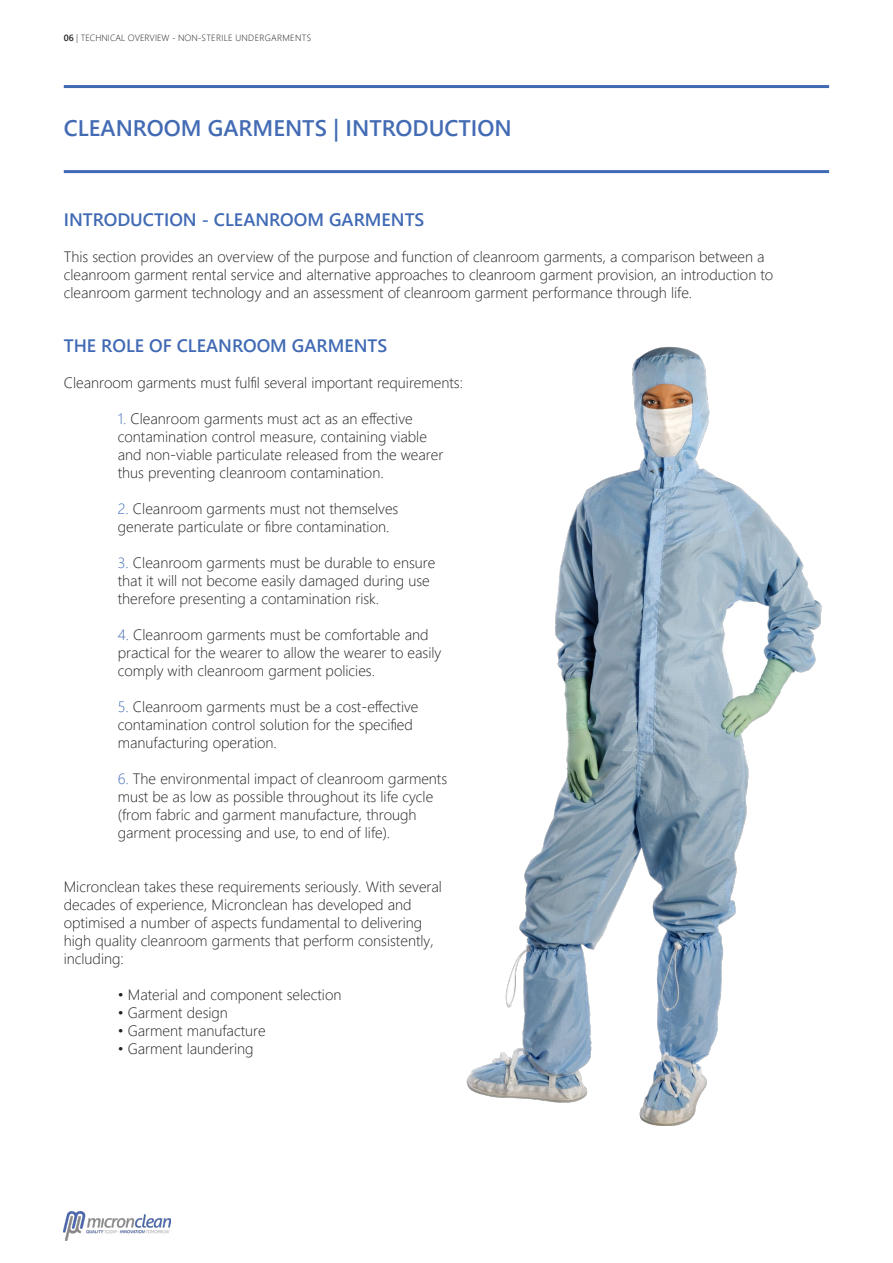
<style>
.page{position:relative;width:893px;height:1263px;background:#fff}
.page>*{position:absolute;margin:0;border:0;box-sizing:border-box;transform-origin:0 0}
.t1{font:600 22.5px "Segoe UI";color:#436bb4}
.t2{font:600 18px "Segoe UI";color:#406ab4}
.t3{font:300 15px/18px "Segoe UI";color:#231f20}
.t4{font:300 9px "Segoe UI";letter-spacing:.035em;color:#231f20}
.s1{font-weight:600}
.s2{color:#406ab4}
</style>
<div class="page">
<img style="left:64px;top:1211px;width:106px;height:29px">
<hr style="left:64px;top:170px;width:765px;height:3px;background:#406ab4">
<hr style="left:64px;top:85px;width:765px;height:3px;background:#406ab4">
<img style="left:466px;top:346px;width:356px;height:780px">
<p class="t4" style="left:64px;top:29px;width:249px"><span class="s1">06</span> | TECHNICAL OVERVIEW - NON-STERILE UNDERGARMENTS</p>
<p class="t1" style="left:64px;top:107px;width:449px">CLEANROOM GARMENTS | INTRODUCTION</p>
<p class="t2" style="left:64px;top:202px;width:362px">INTRODUCTION - CLEANROOM GARMENTS</p>
<p class="t3" style="left:64px;top:246px;width:711px">This section provides an overview of the purpose and function of cleanroom garments, a comparison between a cleanroom garment rental service and alternative approaches to cleanroom garment provision, an introduction to cleanroom garment technology and an assessment of cleanroom garment performance through life.</p>
<p class="t2" style="left:64px;top:328px;width:325px">THE ROLE OF CLEANROOM GARMENTS</p>
<p class="t3" style="left:64px;top:372px;width:401px">Cleanroom garments must fulfil several important requirements:</p>
<p class="t3" style="left:118px;top:408px;width:327px"><span class="s2">1.</span> Cleanroom garments must act as an effective contamination control measure, containing viable and non-viable particulate released from the wearer thus preventing cleanroom contamination.</p>
<p class="t3" style="left:118px;top:498px;width:282px"><span class="s2">2.</span> Cleanroom garments must not themselves generate particulate or fibre contamination.</p>
<p class="t3" style="left:118px;top:552px;width:319px"><span class="s2">3.</span> Cleanroom garments must be durable to ensure that it will not become easily damaged during use</p>
<p class="t3" style="left:118px;top:588px;width:263px">therefore presenting a contamination risk.</p>
<p class="t3" style="left:118px;top:624px;width:325px"><span class="s2">4.</span> Cleanroom garments must be comfortable and practical for the wearer to allow the wearer to easily comply with cleanroom garment policies.</p>
<p class="t3" style="left:118px;top:696px;width:302px"><span class="s2">5.</span> Cleanroom garments must be a cost-effective</p>
<p class="t3" style="left:118px;top:714px;width:297px">contamination control solution for the specified manufacturing operation.</p>
<p class="t3" style="left:118px;top:768px;width:331px"><span class="s2">6.</span> The environmental impact of cleanroom garments must be as low as possible throughout its life cycle</p>
<p class="t3" style="left:118px;top:804px;width:300px">(from fabric and garment manufacture, through garment processing and use, to end of life).</p>
<p class="t3" style="left:64px;top:876px;width:380px">Micronclean takes these requirements seriously. With several decades of experience, Micronclean has developed and optimised a number of aspects fundamental to delivering high quality cleanroom garments that perform consistently, including:</p>
<p class="t3" style="left:118px;top:984px;width:225px">• Material and component selection</p>
<p class="t3" style="left:118px;top:1002px;width:112px">• Garment design</p>
<p class="t3" style="left:118px;top:1020px;width:149px">• Garment manufacture</p>
<p class="t3" style="left:118px;top:1038px;width:137px">• Garment laundering</p>
</div>
